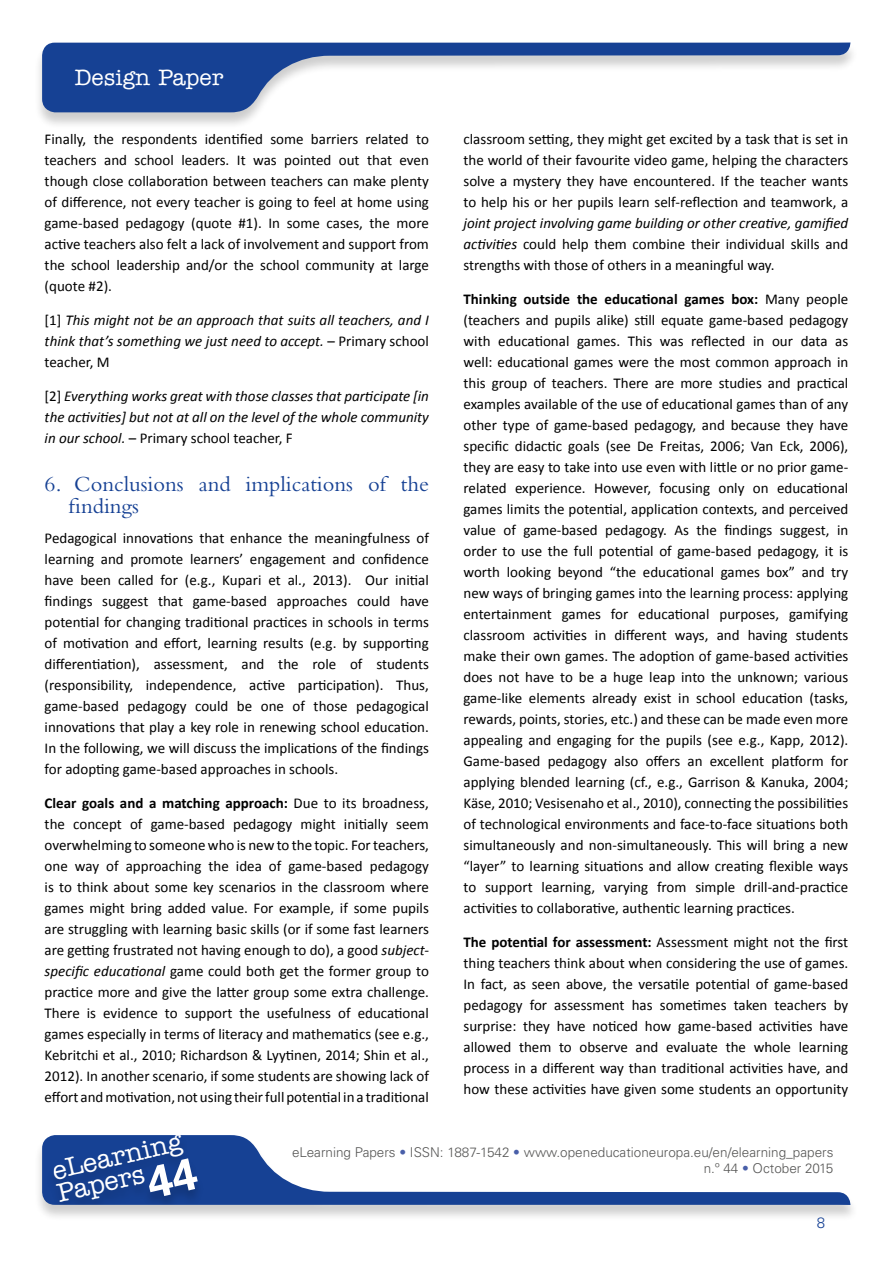
<style>
.page{position:relative;width:893px;height:1263px;background:#fff}
.page>*{position:absolute;margin:0;border:0;box-sizing:border-box;transform-origin:0 0}
.t1{font:500 26.25px/23.1px "American Typewriter Std";color:#fff}
.t2{font:22.5px/22.5px "Bembo Std";color:#164194}
.t3{font:500 22.5px "American Typewriter Std";color:#fff}
.t4{font:15px/21px "Calibri";color:#000;text-align:justify}
.t5{font:italic 15px/21px "Calibri";color:#000;text-align:justify}
.t6{font:300 15px "Univers LT Std";color:#164194}
.t7{font:300 13.5px/16.2px "Univers LT Std";color:#575756;text-align:right}
.s1{font-style:normal}
.s2{font-weight:700}
.s3{font-style:italic}
.s4{font-family:"Univers LT Std";font-weight:700;font-size:45px}
.s5{color:#495fa9}
</style>
<div class="page">
<div style="left:33px;top:1135px;width:825px;height:87px;background:#000;opacity:.2"></div>
<svg style="left:42px;top:1135px;width:808px;height:70px"></svg>
<div style="left:46px;top:1135px;width:159px;height:70px;background:#153e8f"></div>
<div style="left:33px;top:42px;width:825px;height:87px;background:#000;opacity:.2"></div>
<svg style="left:42px;top:43px;width:808px;height:69px"></svg>
<h2 class="t3" style="left:75px;top:65px;width:150px">Design Paper</h2>
<p class="t4" style="left:45px;top:129px;width:386px">Finally, the respondents identified some barriers related to teachers and school leaders. It was pointed out that even though close collaboration between teachers can make plenty of difference, not every teacher is going to feel at home using game-based pedagogy (quote #1). In some cases, the more active teachers also felt a lack of involvement and support from the school leadership and/or the school community at large (quote #2).</p>
<p class="t5" style="left:45px;top:309px;width:386px"><span class="s1">[1]</span> This might not be an approach that suits all teachers, and I think that’s something we just need to accept. <span class="s1">– Primary school teacher, M</span></p>
<p class="t5" style="left:45px;top:385px;width:386px"><span class="s1">[2]</span> Everything works great with those classes that participate [in the activities] but not at all on the level of the whole community in our school. <span class="s1">– Primary school teacher, F</span></p>
<h2 class="t2" style="left:69px;top:472px;width:362px;text-indent:-24px">6. Conclusions and implications of the findings</h2>
<p class="t4" style="left:45px;top:527px;width:386px">Pedagogical innovations that enhance the meaningfulness of learning and promote learners’ engagement and confidence have been called for (e.g., Kupari et al., 2013). Our initial findings suggest that game-based approaches could have potential for changing traditional practices in schools in terms of motivation and effort, learning results (e.g. by supporting differentiation), assessment, and the role of students (responsibility, independence, active participation). Thus, game-based pedagogy could be one of those pedagogical innovations that play a key role in renewing school education.<br>In the following, we will discuss the implications of the findings for adopting game-based approaches in schools.</p>
<p class="t4" style="left:45px;top:792px;width:386px"><span class="s2">Clear goals and a matching approach:</span> Due to its broadness, the concept of game-based pedagogy might initially seem overwhelming to someone who is new to the topic. For teachers, one way of approaching the idea of game-based pedagogy is to think about some key scenarios in the classroom where games might bring added value. For example, if some pupils are struggling with learning basic skills (or if some fast learners are getting frustrated not having enough to do), a good <span class="s3">subject&shy;specific educational</span> game could both get the former group to practice more and give the latter group some extra challenge.<br>There is evidence to support the usefulness of educational games especially in terms of literacy and mathematics (see e.g., Kebritchi et al., 2010; Richardson &amp; Lyytinen, 2014; Shin et al., 2012). In another scenario, if some students are showing lack of effort and motivation, not using their full potential in a traditional</p>
<p class="t4" style="left:463px;top:129px;width:386px">classroom setting, they might get excited by a task that is set in the world of their favourite video game, helping the characters solve a mystery they have encountered. If the teacher wants to help his or her pupils learn self-reflection and teamwork, a</p>
<p class="t4" style="left:463px;top:213px;width:386px"><span class="s3">joint project involving game building or other creative, gamified activities</span> could help them combine their individual skills and strengths with those of others in a meaningful way.</p>
<p class="t4" style="left:463px;top:288px;width:386px"><span class="s2">Thinking outside the educational games box:</span> Many people (teachers and pupils alike) still equate game-based pedagogy with educational games. This was reflected in our data as well: educational games were the most common approach in this group of teachers. There are more studies and practical examples available of the use of educational games than of any other type of game-based pedagogy, and because they have specific didactic goals (see De Freitas, 2006; Van Eck, 2006), they are easy to take into use even with little or no prior game&shy;related experience. However, focusing only on educational games limits the potential, application contexts, and perceived value of game-based pedagogy. As the findings suggest, in order to use the full potential of game-based pedagogy, it is worth looking beyond “the educational games box” and try new ways of bringing games into the learning process: applying entertainment games for educational purposes, gamifying classroom activities in different ways, and having students make their own games. The adoption of game-based activities does not have to be a huge leap into the unknown; various game-like elements already exist in school education (tasks, rewards, points, stories, etc.) and these can be made even more appealing and engaging for the pupils (see e.g., Kapp, 2012).<br>Game-based pedagogy also offers an excellent platform for applying blended learning (cf., e.g., Garrison &amp; Kanuka, 2004; Käse, 2010; Vesisenaho et al., 2010), connecting the possibilities of technological environments and face-to-face situations both simultaneously and non-simultaneously. This will bring a new “layer” to learning situations and allow creating flexible ways to support learning, varying from simple drill-and-practice activities to collaborative, authentic learning practices.</p>
<p class="t4" style="left:463px;top:931px;width:386px"><span class="s2">The potential for assessment:</span> Assessment might not the first thing teachers think about when considering the use of games.<br>In fact, as seen above, the versatile potential of game-based pedagogy for assessment has sometimes taken teachers by surprise: they have noticed how game-based activities have allowed them to observe and evaluate the whole learning process in a different way than traditional activities have, and how these activities have given some students an opportunity</p>
<h1 class="t1" style="left:50px;top:1160px;width:141px;rotate:-13deg">eLearning<br>Papers<span class="s4">44</span></h1>
<p class="t7" style="left:292px;top:1144px;width:543px">eLearning Papers <span class="s5">•</span> ISSN: 1887-1542 <span class="s5">•</span> www.openeducationeuropa.eu/en/elearning_papers n.º 44 <span class="s5">•</span> October 2015</p>
<p class="t6" style="left:817px;top:1214px;width:10px">8</p>
</div>
